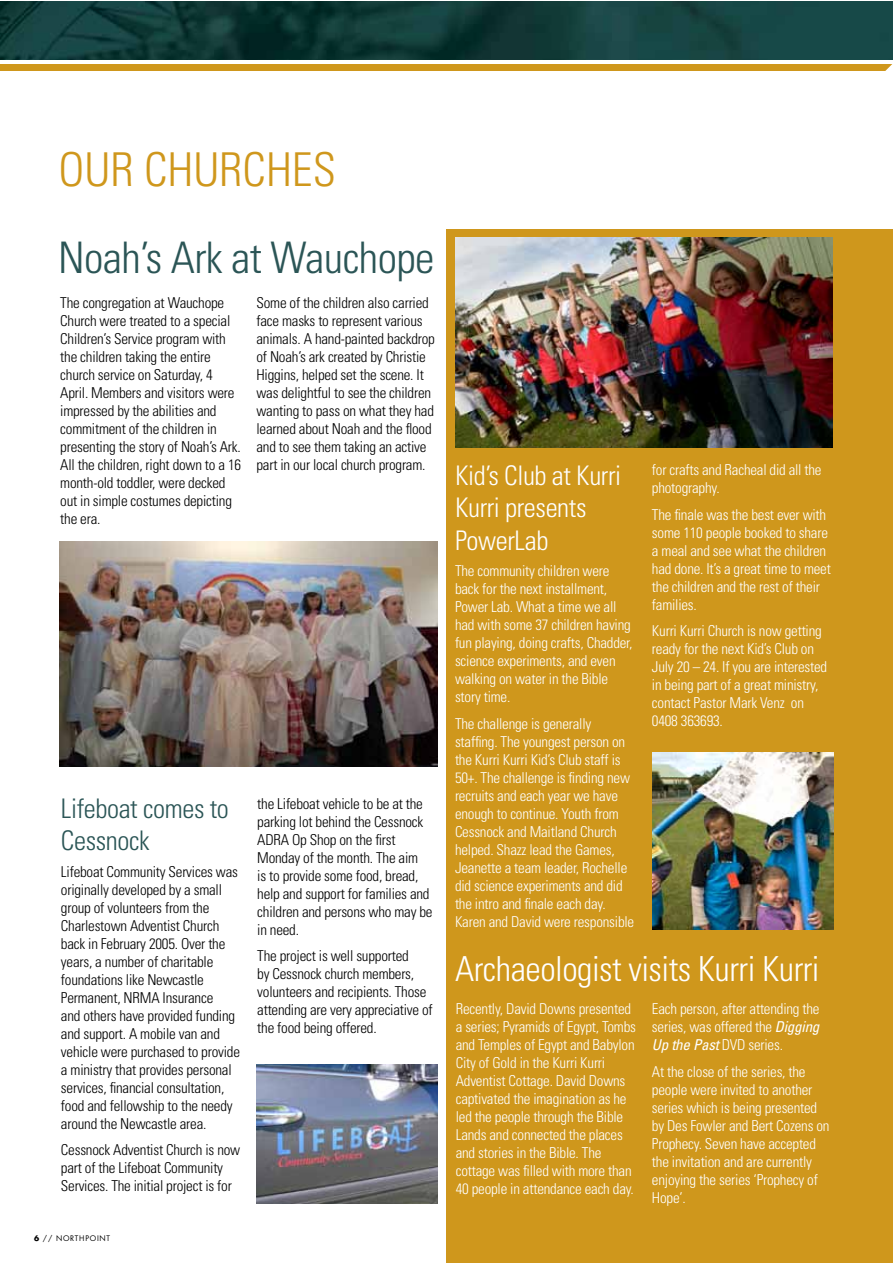
<style>
.page{position:relative;width:893px;height:1263px;background:#fff}
.page>*{position:absolute;margin:0;border:0;box-sizing:border-box;transform-origin:0 0}
.t1{font:300 condensed 46.65px "Univers";color:#cf971c}
.t2{font:300 condensed 43.5px "Univers";letter-spacing:-.015em;color:#2b5556}
.t3{font:300 condensed 34.5px "Univers";letter-spacing:-.015em;color:#fff}
.t4{font:300 condensed 27px/32.4px "Univers";letter-spacing:-.015em;color:#fff}
.t5{font:300 condensed 27px/32.4px "Univers";letter-spacing:-.015em;color:#2b5556}
.t6{font:300 condensed 15px/18px "Univers";letter-spacing:-.015em;color:#000}
.t7{font:300 condensed 15px/18px "Univers";letter-spacing:-.015em;color:#fff}
.t8{font:7.5px "Futura";letter-spacing:.1em;color:#000}
.s1{color:#fff}
.s2{font-weight:400;font-style:italic}
.s3{font-weight:700}
</style>
<div class="page">
<div style="left:446px;top:230px;width:446px;height:1033px;background:#cf971c"></div>
<svg style="left:0;top:64px;width:26px;height:1px"></svg>
<div style="left:0;top:65px;width:892px;height:6px;background:#cf971c"></div>
<img style="left:0;top:1px;width:892px;height:59px">
<svg style="left:867px;top:64px;width:25px;height:7px"></svg>
<img style="left:60px;top:542px;width:377px;height:224px">
<img style="left:256px;top:1065px;width:182px;height:138px">
<img style="left:456px;top:238px;width:377px;height:209px">
<img style="left:653px;top:753px;width:180px;height:176px">
<h1 class="t1" style="left:58px;top:141px;width:279px">OUR CHURCHES</h1>
<h2 class="t2" style="left:58px;top:231px;width:378px">Noah’s Ark at Wauchope</h2>
<p class="t6" style="left:60px;top:294px;width:182px">The congregation at Wauchope<br>Church were treated to a special<br>Children’s Service program with the children taking the entire church service on Saturday, 4<br>April. Members and visitors were impressed by the abilities and commitment of the children in presenting the story of Noah’s Ark.<br>All the children, right down to a 16 month-old toddler, were decked out in simple costumes depicting the era.</p>
<p class="t6" style="left:256px;top:294px;width:180px">Some of the children also carried face masks to represent various animals. A hand-painted backdrop of Noah’s ark created by Christie<br>Higgins, helped set the scene. It was delightful to see the children wanting to pass on what they had learned about Noah and the flood and to see them taking an active part in our local church program.<span class="s1">s</span></p>
<p class="t7" style="left:652px;top:461px;width:171px">for crafts and Racheal did all the photography.</p>
<p class="t7" style="left:652px;top:506px;width:180px">The finale was the best ever with some 110 people booked to share a meal and see what the children had done. It’s a great time to meet the children and the rest of their families.</p>
<p class="t7" style="left:652px;top:622px;width:177px">Kurri Kurri Church is now getting ready for the next Kid’s Club on<br>July 20 – 24. If you are interested in being part of a great ministry, contact Pastor Mark Venz on<br>0408 363693.</p>
<h3 class="t4" style="left:455px;top:459px;width:168px">Kid’s Club at Kurri<br>Kurri presents<br>PowerLab</h3>
<p class="t7" style="left:455px;top:562px;width:179px">The community children were back for the next installment,<br>Power Lab. What a time we all had with some 37 children having fun playing, doing crafts, Chadder, science experiments, and even walking on water in the Bible story time.</p>
<p class="t7" style="left:455px;top:714px;width:181px">The challenge is generally staffing. The youngest person on the Kurri Kurri Kid’s Club staff is<br>50+. The challenge is finding new recruits and each year we have enough to continue. Youth from<br>Cessnock and Maitland Church helped. Shazz lead the Games,<br>Jeanette a team leader, Rochelle did science experiments and did the intro and finale each day.<br>Karen and David were responsible</p>
<p class="t6" style="left:257px;top:794px;width:177px">the Lifeboat vehicle to be at the parking lot behind the Cessnock<br>ADRA Op Shop on the first<br>Monday of the month. The aim<br>is to provide some food, bread, help and support for families and children and persons who may be in need.</p>
<p class="t6" style="left:257px;top:947px;width:177px">The project is well supported<br>by Cessnock church members, volunteers and recipients. Those attending are very appreciative of the food being offered.<span class="s1">ib</span></p>
<h3 class="t3" style="left:455px;top:948px;width:366px">Archaeologist visits Kurri Kurri</h3>
<h3 class="t5" style="left:61px;top:792px;width:169px">Lifeboat comes to<br>Cessnock</h3>
<p class="t6" style="left:61px;top:863px;width:181px">Lifeboat Community Services was originally developed by a small group of volunteers from the<br>Charlestown Adventist Church back in February 2005. Over the years, a number of charitable foundations like Newcastle<br>Permanent, NRMA Insurance<br>and others have provided funding and support. A mobile van and vehicle were purchased to provide a ministry that provides personal services, financial consultation, food and fellowship to the needy around the Newcastle area.</p>
<p class="t6" style="left:61px;top:1141px;width:181px">Cessnock Adventist Church is now part of the Lifeboat Community<br>Services. The initial project is for</p>
<p class="t7" style="left:456px;top:1000px;width:182px">Recently, David Downs presented a series; Pyramids of Egypt, Tombs and Temples of Egypt and Babylon<br>City of Gold in the Kurri Kurri<br>Adventist Cottage. David Downs captivated the imagination as he led the people through the Bible<br>Lands and connected the places and stories in the Bible. The cottage was filled with more than<br>40 people in attendance each day.</p>
<p class="t7" style="left:652px;top:1000px;width:169px;text-align:justify">Each person, after attending the series, was offered the <span class="s2">Digging Up the Past</span> DVD series.</p>
<p class="t7" style="left:652px;top:1062px;width:179px">At the close of the series, the people were invited to another series which is being presented by Des Fowler and Bert Cozens on<br>Prophecy. Seven have accepted the invitation and are currently enjoying the series ‘Prophecy of<br>Hope’.</p>
<p class="t8" style="left:34px;top:1234px;width:78px"><span class="s3">6</span> // NORTHPOINT</p>
<p class="t8" style="left:21px;top:1234px;width:78px"><span class="s3">7</span> // NORTHPOINT</p>
</div>
